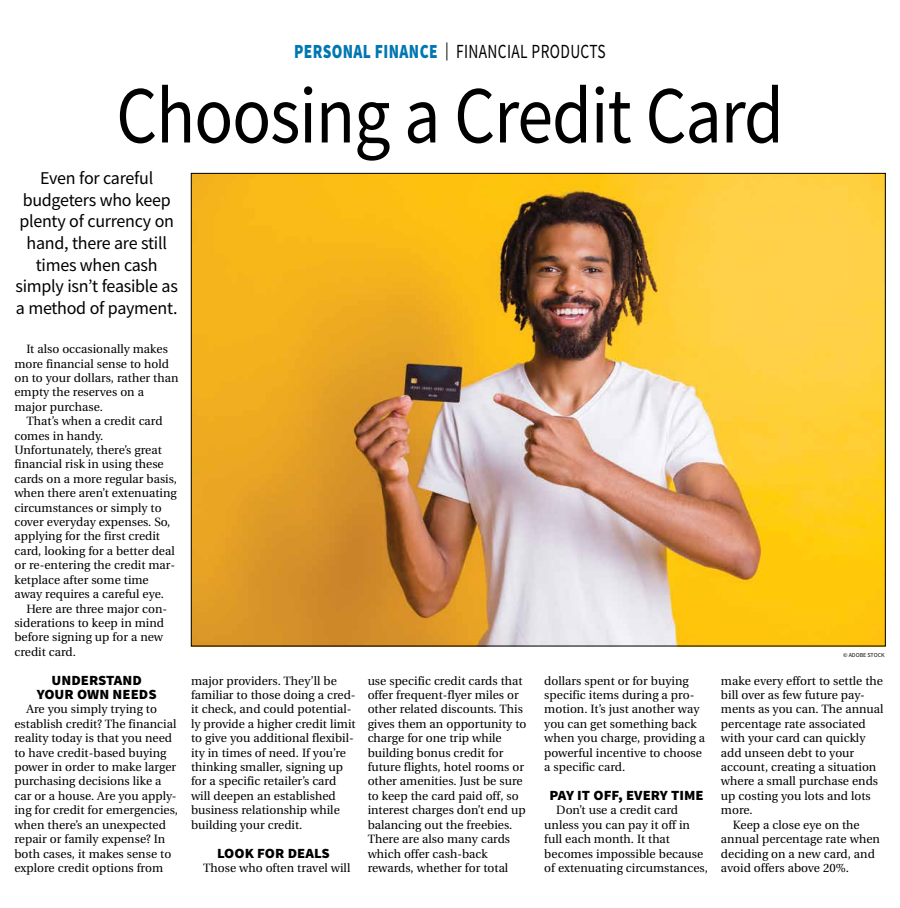
<style>
.page{position:relative;width:900px;height:908px;background:#fff}
.page>*{position:absolute;margin:0;border:0;box-sizing:border-box;transform-origin:0 0}
.t1{font:81px "Source Sans Pro";letter-spacing:-.015em;color:#000;scale:.89 1}
.t2{font:20px "Source Sans Pro";letter-spacing:.025em;color:#000;scale:.77 1}
.t3{font:18px/21.6px "Source Sans Pro";letter-spacing:-.015em;color:#000;text-align:center}
.t4{font:900 14px/14.4px "Source Sans Pro";color:#000;text-align:center;scale:1.05 1}
.t5{font:12px/14.4px "Utopia";color:#000}
.t6{font:6px "Source Sans Pro";color:#000}
.s1{font-weight:900;color:#0077b1}
.s2{font-size:18px}
</style>
<div class="page">
<img style="left:193px;top:175px;width:691px;height:469px">
<h2 class="t2" style="left:294px;top:39px;width:406px"><span class="s1">PERSONAL FINANCE</span> <span class="s2">|</span> FINANCIAL PRODUCTS</h2>
<h1 class="t1" style="left:116px;top:64px;width:752px">Choosing a Credit Card</h1>
<h3 class="t3" style="left:16px;top:167px;width:164px">Even for careful budgeters who keep plenty of currency on hand, there are still times when cash simply isn’t feasible as a method of payment.</h3>
<p class="t5" style="left:14px;top:342px;width:166px;text-indent:12px">It also occasionally makes more financial sense to hold on to your dollars, rather than empty the reserves on a major purchase.</p>
<p class="t5" style="left:14px;top:414px;width:164px;text-indent:12px">That’s when a credit card comes in handy.<br>Unfortunately, there’s great financial risk in using these cards on a more regular basis, when there aren’t extenuating circumstances or simply to cover everyday expenses. So, applying for the first credit card, looking for a better deal or re-entering the credit mar&shy;ketplace after some time away requires a careful eye.</p>
<p class="t5" style="left:14px;top:601px;width:154px;text-indent:12px">Here are three major con&shy;siderations to keep in mind before signing up for a new credit card.</p>
<p class="t4" style="left:37px;top:672px;width:116px">UNDERSTAND<br>YOUR OWN NEEDS</p>
<p class="t5" style="left:14px;top:702px;width:165px;text-indent:12px">Are you simply trying to establish credit? The financial reality today is that you need to have credit-based buying power in order to make larger purchasing decisions like a car or a house. Are you apply&shy;ing for credit for emergencies, when there’s an unexpected repair or family expense? In both cases, it makes sense to explore credit options from</p>
<p class="t5" style="left:191px;top:673px;width:166px">major providers. They’ll be familiar to those doing a cred&shy;it check, and could potential&shy;ly provide a higher credit limit to give you additional flexibil&shy;ity in times of need. If you’re thinking smaller, signing up for a specific retailer’s card will deepen an established business relationship while building your credit.</p>
<p class="t4" style="left:217px;top:845px;width:109px">LOOK FOR DEALS</p>
<p class="t5" style="left:203px;top:860px;width:149px">Those who often travel will</p>
<p class="t5" style="left:368px;top:673px;width:160px">use specific credit cards that offer frequent-flyer miles or other related discounts. This gives them an opportunity to charge for one trip while building bonus credit for future flights, hotel rooms or other amenities. Just be sure to keep the card paid off, so interest charges don’t end up balancing out the freebies.<br>There are also many cards which offer cash-back rewards, whether for total</p>
<p class="t5" style="left:544px;top:673px;width:162px">dollars spent or for buying specific items during a pro&shy;motion. It’s just another way you can get something back when you charge, providing a powerful incentive to choose a specific card.</p>
<p class="t4" style="left:549px;top:787px;width:149px">PAY IT OFF, EVERY TIME</p>
<p class="t5" style="left:544px;top:803px;width:165px;text-indent:12px">Don’t use a credit card unless you can pay it off in full each month. It that becomes impossible because of extenuating circumstances,</p>
<p class="t6" style="left:843px;top:650px;width:43px">© ADOBE STOCK</p>
<p class="t5" style="left:721px;top:673px;width:164px">make every effort to settle the</p>
<p class="t5" style="left:721px;top:687px;width:146px">bill over as few future pay-</p>
<p class="t5" style="left:721px;top:702px;width:164px">ments as you can. The annual</p>
<p class="t5" style="left:721px;top:716px;width:146px">percentage rate associated</p>
<p class="t5" style="left:721px;top:731px;width:146px">with your card can quickly</p>
<p class="t5" style="left:721px;top:745px;width:135px">add unseen debt to your</p>
<p class="t5" style="left:721px;top:759px;width:157px">account, creating a situation</p>
<p class="t5" style="left:721px;top:774px;width:159px">where a small purchase ends</p>
<p class="t5" style="left:721px;top:788px;width:151px">up costing you lots and lots</p>
<p class="t5" style="left:721px;top:803px;width:33px">more.</p>
<p class="t5" style="left:733px;top:817px;width:128px">Keep a close eye on the</p>
<p class="t5" style="left:721px;top:831px;width:161px">annual percentage rate when</p>
<p class="t5" style="left:721px;top:846px;width:155px">deciding on a new card, and</p>
<p class="t5" style="left:721px;top:860px;width:130px">avoid offers above 20%.</p>
</div>
